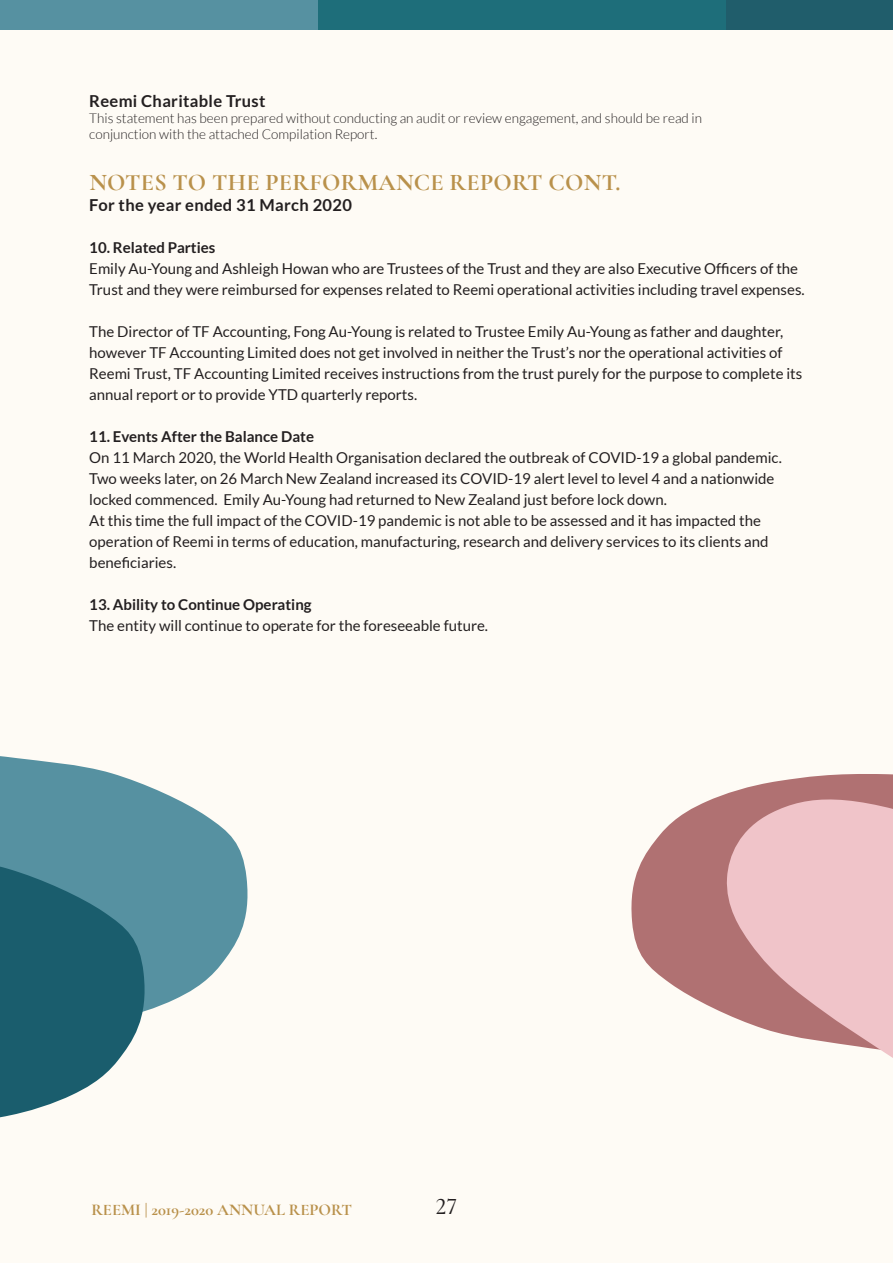
<style>
.page{position:relative;width:893px;height:1263px;background:#fefbf5}
.page>*{position:absolute;margin:0;border:0;box-sizing:border-box;transform-origin:0 0}
.t1{font:700 24px "Cormorant Garamond";letter-spacing:.01em;color:#b9914b}
.t2{font:500 24px "Cormorant Garamond";color:#231f20}
.t3{font:700 16.5px "Lato";letter-spacing:.02em;color:#231f20}
.t4{font:700 16.5px "Cormorant Garamond";color:#b9914b}
.t5{font:15px/21px "Lato";color:#231f20}
.t6{font:700 15px "Lato";color:#231f20}
.t7{font:300 13.5px/16.2px "Lato";color:#231f20}
</style>
<div class="page">
<div style="left:0;top:0;width:525px;height:30px;background:#5691a1"></div>
<div style="left:319px;top:0;width:427px;height:30px;background:#1e6e7a"></div>
<div style="left:727px;top:0;width:166px;height:30px;background:#205d6b"></div>
<svg style="left:631px;top:774px;width:262px;height:240px;fill:#b07172"></svg>
<svg style="left:725px;top:792px;width:168px;height:266px;background:#e1b4b7"></svg>
<svg style="left:0;top:756px;width:248px;height:254px;fill:#5691a1"></svg>
<svg style="left:0;top:837px;width:149px;height:281px;background:#437c89"></svg>
<p class="t3" style="left:89px;top:91px;width:178px">Reemi Charitable Trust</p>
<p class="t7" style="left:89px;top:110px;width:614px">This statement has been prepared without conducting an audit or review engagement, and should be read in conjunction with the attached Compilation Report.</p>
<p class="t1" style="left:89px;top:167px;width:533px">NOTES TO THE PERFORMANCE REPORT CONT.</p>
<p class="t3" style="left:89px;top:195px;width:264px">For the year ended 31 March 2020</p>
<p class="t6" style="left:89px;top:239px;width:128px">10. Related Parties</p>
<p class="t5" style="left:89px;top:258px;width:717px">Emily Au-Young and Ashleigh Howan who are Trustees of the Trust and they are also Executive Officers of the<br>Trust and they were reimbursed for expenses related to Reemi operational activities including travel expenses.</p>
<p class="t5" style="left:89px;top:321px;width:715px">The Director of TF Accounting, Fong Au-Young is related to Trustee Emily Au-Young as father and daughter, however TF Accounting Limited does not get involved in neither the Trust’s nor the operational activities of Reemi Trust, TF Accounting Limited receives instructions from the trust purely for the purpose to complete its annual report or to provide YTD quarterly reports.</p>
<p class="t6" style="left:89px;top:428px;width:226px">11. Events After the Balance Date</p>
<p class="t5" style="left:89px;top:447px;width:694px">On 11 March 2020, the World Health Organisation declared the outbreak of COVID-19 a global pandemic.<br>Two weeks later, on 26 March New Zealand increased its COVID-19 alert level to level 4 and a nationwide locked commenced. Emily Au-Young had returned to New Zealand just before lock down.</p>
<p class="t5" style="left:89px;top:510px;width:681px">At this time the full impact of the COVID-19 pandemic is not able to be assessed and it has impacted the operation of Reemi in terms of education, manufacturing, research and delivery services to its clients and beneficiaries.</p>
<p class="t6" style="left:89px;top:596px;width:224px">13. Ability to Continue Operating</p>
<p class="t5" style="left:89px;top:615px;width:400px">The entity will continue to operate for the foreseeable future.</p>
<p class="t4" style="left:91px;top:1199px;width:262px">REEMI | 2019-2020 ANNUAL REPORT</p>
<h1 class="t2" style="left:436px;top:1192px;width:23px">27</h1>
</div>
